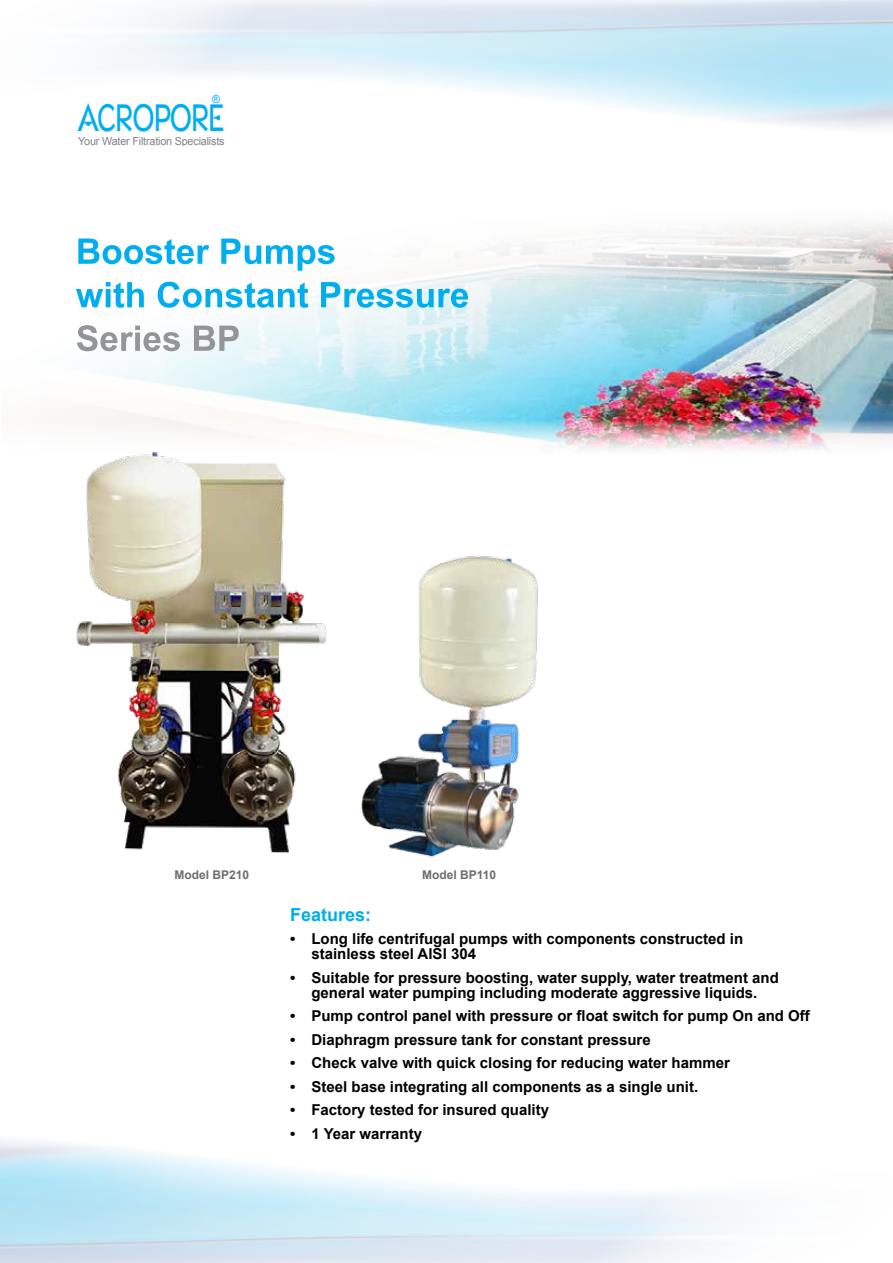
<style>
.page{position:relative;width:893px;height:1263px;background:#fff}
.page>*{position:absolute;margin:0;border:0;box-sizing:border-box;transform-origin:0 0}
.t1{font:700 54px/43.5px "Browallia New";color:#00aeef}
.t2{font:700 54px "Browallia New";color:#939598}
.t3{font:500 37.05px "Napoli";color:#00aeef;scale:.67 1}
.t4{font:700 18px "Arial";color:#00aeef}
.t5{font:700 15px/15px "Arial";color:#000}
.t6{font:700 12px "Arial";color:#6d6e71}
.t7{font:11.1px "Arial";letter-spacing:-.02em;color:#808285}
.t8{font:11.1px "Arial";color:#00aeef}
</style>
<div class="page">
<img style="left:77px;top:222px;width:816px;height:228px">
<img style="left:361px;top:555px;width:177px;height:302px">
<img style="left:76px;top:449px;width:267px;height:404px">
<p class="t8" style="left:212px;top:91px;width:9px">®</p>
<h2 class="t3" style="left:79px;top:93px;width:218px">ACROPORE</h2>
<p class="t7" style="left:78px;top:133px;width:148px">Your Water Filtration Specialists</p>
<h1 class="t1" style="left:76px;top:230px;width:395px">Booster Pumps<br>with Constant Pressure</h1>
<h1 class="t2" style="left:76px;top:304px;width:166px">Series BP</h1>
<p class="t6" style="left:175px;top:867px;width:76px">Model BP210</p>
<p class="t6" style="left:422px;top:867px;width:76px">Model BP110</p>
<p class="t4" style="left:290px;top:902px;width:83px">Features:</p>
<p class="t5" style="left:311px;top:932px;width:433px;text-indent:-21px">• Long life centrifugal pumps with components constructed in stainless steel AISI 304</p>
<p class="t5" style="left:290px;top:970px;width:490px;text-align:center">• Suitable for pressure boosting, water supply, water treatment and general water pumping including moderate aggressive liquids.</p>
<p class="t5" style="left:290px;top:1009px;width:521px">• Pump control panel with pressure or float switch for pump On and Off</p>
<p class="t5" style="left:290px;top:1032px;width:362px">• Diaphragm pressure tank for constant pressure</p>
<p class="t5" style="left:290px;top:1056px;width:441px">• Check valve with quick closing for reducing water hammer</p>
<p class="t5" style="left:290px;top:1079px;width:410px">• Steel base integrating all components as a single unit.</p>
<p class="t5" style="left:290px;top:1103px;width:260px">• Factory tested for insured quality</p>
<p class="t5" style="left:290px;top:1126px;width:133px">• 1 Year warranty</p>
</div>
